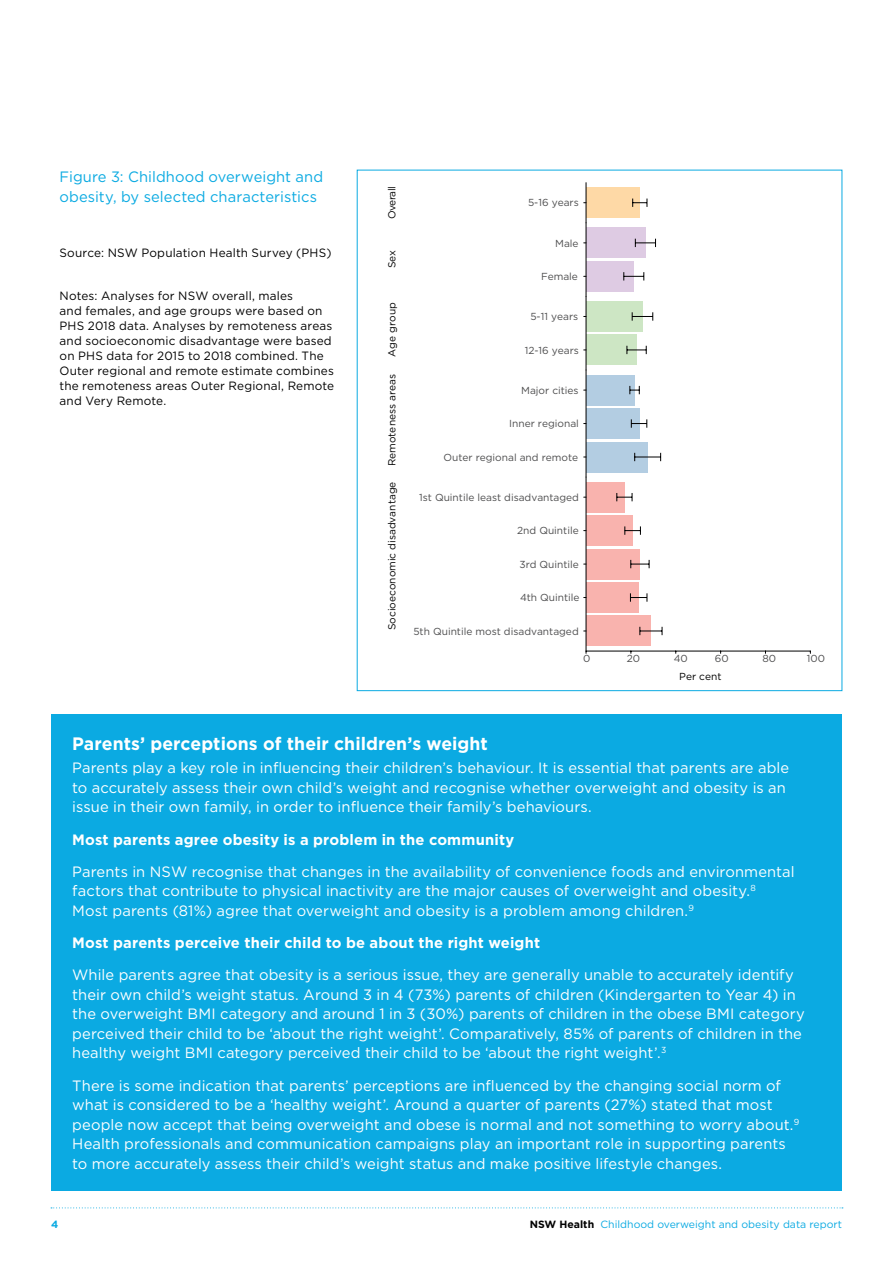
<style>
.page{position:relative;width:893px;height:1263px;background:#fff}
.page>*{position:absolute;margin:0;border:0;box-sizing:border-box;transform-origin:0 0}
.t1{font:700 18px "Gotham";letter-spacing:.005em;color:#fff}
.t2{font:15px/19.5px "Gotham";letter-spacing:.005em;color:#fff}
.t3{font:700 15px "Gotham";letter-spacing:.01em;color:#fff}
.t4{font:15px/19.5px "Gotham";letter-spacing:.005em;color:#0baae2}
.t5{font:12px/15px "Gotham";letter-spacing:.015em;color:#000}
.t6{font:10.5px "Gotham";color:#0baae2}
.t7{font:700 10.5px "Gotham";color:#0baae2}
.t8{font:10.2px "Gotham";color:#4d4d4e}
.t9{font:10.2px "Gotham";color:#000}
.s1{font-weight:700;color:#000}
</style>
<div class="page">
<svg style="left:51px;top:1207px;width:792px;height:1px"></svg>
<div style="left:51px;top:714px;width:791px;height:476px;background:#0baae2"></div>
<div style="left:586px;top:188px;width:54px;height:30px;background:#fed9a6"></div>
<svg style="left:632px;top:199px;width:16px;height:8px"></svg>
<div style="left:586px;top:261px;width:48px;height:30px;background:#decbe3"></div>
<div style="left:586px;top:228px;width:59px;height:30px;background:#decbe3"></div>
<svg style="left:623px;top:272px;width:21px;height:8px"></svg>
<svg style="left:635px;top:239px;width:21px;height:8px"></svg>
<div style="left:586px;top:335px;width:51px;height:30px;background:#cde6c4"></div>
<div style="left:586px;top:301px;width:56px;height:30px;background:#cde6c4"></div>
<svg style="left:627px;top:346px;width:20px;height:8px"></svg>
<svg style="left:632px;top:312px;width:21px;height:9px"></svg>
<div style="left:586px;top:442px;width:62px;height:30px;background:#b3cde2"></div>
<div style="left:586px;top:408px;width:53px;height:31px;background:#b3cde2"></div>
<div style="left:586px;top:375px;width:49px;height:30px;background:#b3cde2"></div>
<svg style="left:634px;top:453px;width:27px;height:8px"></svg>
<svg style="left:631px;top:419px;width:16px;height:9px"></svg>
<svg style="left:629px;top:386px;width:11px;height:8px"></svg>
<div style="left:586px;top:616px;width:65px;height:30px;background:#f9b3ae"></div>
<div style="left:586px;top:582px;width:53px;height:31px;background:#f9b3ae"></div>
<div style="left:586px;top:549px;width:54px;height:30px;background:#f9b3ae"></div>
<div style="left:586px;top:515px;width:47px;height:31px;background:#f9b3ae"></div>
<div style="left:586px;top:482px;width:38px;height:30px;background:#f9b3ae"></div>
<svg style="left:640px;top:627px;width:23px;height:8px"></svg>
<svg style="left:630px;top:593px;width:18px;height:9px"></svg>
<svg style="left:630px;top:560px;width:20px;height:8px"></svg>
<svg style="left:624px;top:526px;width:17px;height:9px"></svg>
<svg style="left:616px;top:493px;width:17px;height:8px"></svg>
<hr style="left:586px;top:651px;width:224px;height:1px;background:#000">
<hr style="left:586px;top:183px;width:1px;height:40px;background:#000">
<hr style="left:586px;top:223px;width:1px;height:73px;background:#000">
<hr style="left:586px;top:296px;width:1px;height:74px;background:#000">
<hr style="left:586px;top:370px;width:1px;height:107px;background:#000">
<hr style="left:586px;top:477px;width:1px;height:174px;background:#000">
<p class="t4" style="left:60px;top:167px;width:265px">Figure 3: Childhood overweight and obesity, by selected characteristics</p>
<p class="t5" style="left:60px;top:245px;width:273px">Source: NSW Population Health Survey (PHS)</p>
<p class="t5" style="left:60px;top:288px;width:276px">Notes: Analyses for NSW overall, males<br>and females, and age groups were based on PHS 2018 data. Analyses by remoteness areas and socioeconomic disadvantage were based on PHS data for 2015 to 2018 combined. The Outer regional and remote estimate combines the remoteness areas Outer Regional, Remote and Very Remote.</p>
<p class="t9" style="left:385px;top:219px;width:34px;rotate:-90deg">O l larev</p>
<p class="t9" style="left:385px;top:268px;width:20px;rotate:-90deg">S xe</p>
<p class="t9" style="left:385px;top:357px;width:56px;rotate:-90deg">Age group</p>
<p class="t9" style="left:385px;top:466px;width:94px;rotate:-90deg">Remoteness areas</p>
<p class="t9" style="left:385px;top:630px;width:150px;rotate:-90deg">Socioeconomic disadvantage</p>
<p class="t8" style="left:528px;top:196px;width:52px">5-16 years</p>
<p class="t8" style="left:555px;top:236px;width:25px">Male</p>
<p class="t8" style="left:541px;top:270px;width:38px">Female</p>
<p class="t8" style="left:530px;top:310px;width:49px">5-11 years</p>
<p class="t8" style="left:525px;top:343px;width:56px">12-16 years</p>
<p class="t8" style="left:521px;top:384px;width:59px">Major cities</p>
<p class="t8" style="left:509px;top:417px;width:71px">Inner regional</p>
<p class="t8" style="left:443px;top:450px;width:136px">Outer regional and remote</p>
<p class="t8" style="left:419px;top:491px;width:161px">1st Quintile least disadvantaged</p>
<p class="t8" style="left:517px;top:524px;width:63px">2nd Quintile</p>
<p class="t8" style="left:519px;top:558px;width:61px">3rd Quintile</p>
<p class="t8" style="left:520px;top:591px;width:61px">4th Quintile</p>
<p class="t8" style="left:413px;top:624px;width:167px">5th Quintile most disadvantaged</p>
<p class="t8" style="left:583px;top:652px;width:9px">0</p>
<p class="t8" style="left:627px;top:652px;width:15px">20</p>
<p class="t8" style="left:674px;top:652px;width:16px">40</p>
<p class="t8" style="left:715px;top:652px;width:15px">60</p>
<p class="t8" style="left:762px;top:652px;width:15px">80</p>
<p class="t8" style="left:807px;top:652px;width:20px">100</p>
<p class="t9" style="left:679px;top:669px;width:44px">Per cent</p>
<p class="t1" style="left:72px;top:731px;width:417px">Parents’ perceptions of their children’s weight</p>
<p class="t2" style="left:72px;top:758px;width:718px">Parents play a key role in influencing their children’s behaviour. It is essential that parents are able to accurately assess their own child’s weight and recognise whether overweight and obesity is an issue in their own family, in order to influence their family’s behaviours.</p>
<p class="t3" style="left:72px;top:829px;width:443px">Most parents agree obesity is a problem in the community</p>
<p class="t2" style="left:72px;top:861px;width:724px">Parents in NSW recognise that changes in the availability of convenience foods and environmental factors that contribute to physical inactivity are the major causes of overweight and obesity.<sup>8<br></sup>Most parents (81%) agree that overweight and obesity is a problem among children.<sup>9</sup></p>
<p class="t3" style="left:72px;top:933px;width:469px">Most parents perceive their child to be about the right weight</p>
<p class="t2" style="left:72px;top:965px;width:734px">While parents agree that obesity is a serious issue, they are generally unable to accurately identify their own child’s weight status. Around 3 in 4 (73%) parents of children (Kindergarten to Year 4) in the overweight BMI category and around 1 in 3 (30%) parents of children in the obese BMI category perceived their child to be ‘about the right weight’. Comparatively, 85% of parents of children in the healthy weight BMI category perceived their child to be ‘about the right weight’.<sup>3</sup></p>
<p class="t2" style="left:72px;top:1075px;width:729px">There is some indication that parents’ perceptions are influenced by the changing social norm of what is considered to be a ‘healthy weight’. Around a quarter of parents (27%) stated that most people now accept that being overweight and obese is normal and not something to worry about.<sup>9<br></sup>Health professionals and communication campaigns play an important role in supporting parents to more accurately assess their child’s weight status and make positive lifestyle changes.</p>
<p class="t7" style="left:51px;top:1217px;width:9px">4</p>
<p class="t6" style="left:530px;top:1217px;width:314px"><span class="s1">NSW Health</span> Childhood overweight and obesity data report</p>
</div>
